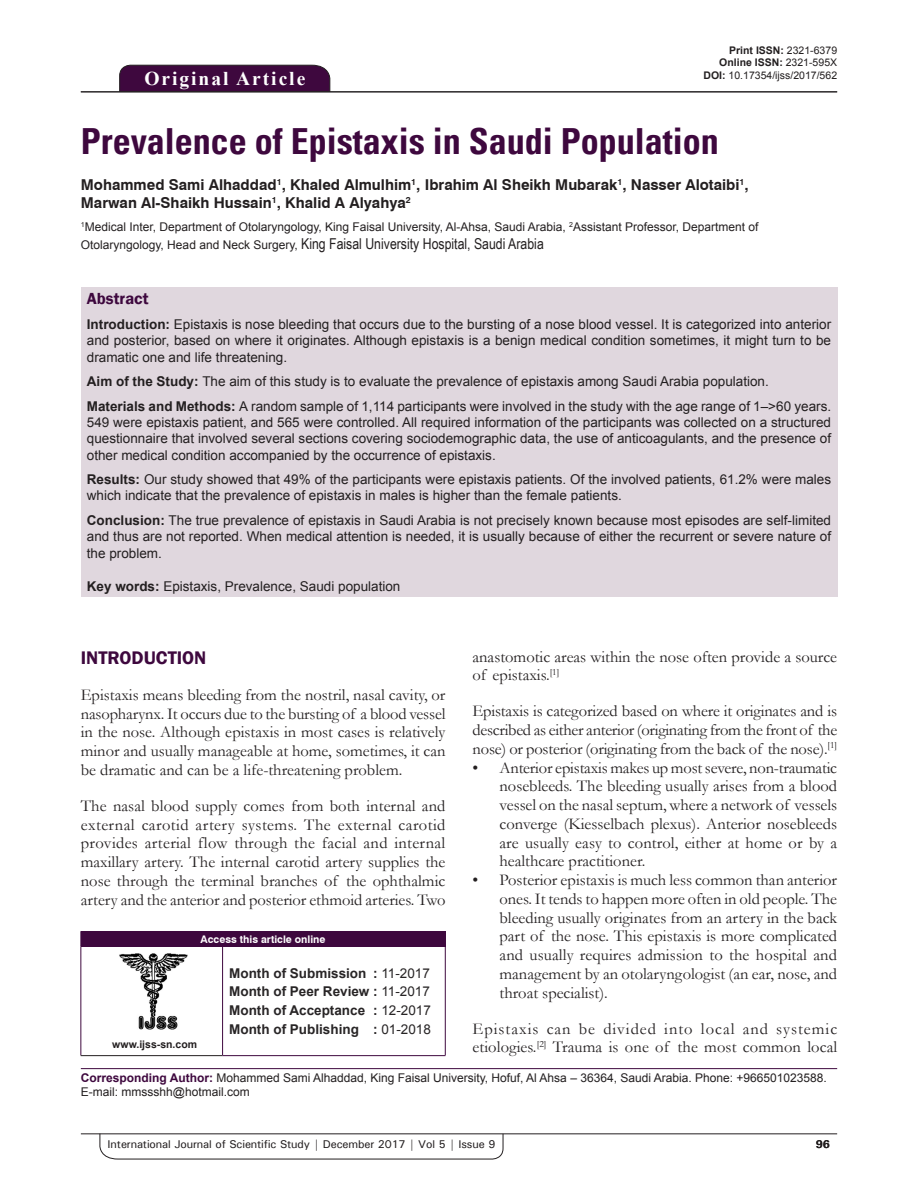
<style>
.page{position:relative;width:918px;height:1188px;background:#fff}
.page>*{position:absolute;margin:0;border:0;box-sizing:border-box;transform-origin:0 0}
.AT{font:700 condensed 36px "Univers";color:#3e083e}
.AH{font:700 19.5px "Times New Roman";letter-spacing:.1em;color:#fff}
.t1{font:600 18.75px "Franklin Gothic";color:#3e083e}
.TX{font:16.5px/18.8px "Garamond";color:#231f20;text-align:justify}
.LL{font:16.5px/18.8px "Garamond";color:#231f20;text-align:justify}
.L{font:16.5px/18.8px "Garamond";color:#231f20;text-align:justify}
.TX_No_After_Space{font:16.5px/18.8px "Garamond";letter-spacing:-.01em;color:#231f20;text-align:justify}
.TX-2{font:16.5px/18.8px "Garamond";letter-spacing:.05em;color:#231f20}
.ABSH{font:600 16.5px "Franklin Gothic";color:#3e083e}
.AU{font:700 15px/18px "Swiss 721 BT";color:#231f20}
.AFF{font:15px "Arial Narrow";color:#231f20}
.ABS{font:13.5px/16.2px "Arial";color:#231f20;text-align:justify}
.HIS{font:700 13.5px/18.8px "Arial";color:#282526;text-align:justify}
.KWD{font:13.5px "Arial";color:#231f20}
.ADD{font:12px/14.4px "Arial";color:#231f20}
.AFF-2{font:12px "Arial";color:#231f20}
.RF{font:500 11.25px "Univers";letter-spacing:-.01em;color:#231f20}
.t2{font:700 11.25px "Univers";color:#231f20}
.DOI{font:700 10.5px "Arial";color:#231f20}
.DOI-2{font:10.5px "Arial";color:#231f20}
.AAO{font:700 10.5px "Swiss 721 BT";color:#fff}
.Web{font:700 10.5px "Arial";color:#231f20}
.s1{font-weight:400}
.s2{font-weight:700}
.s3{font-family:"Arial";font-size:12px}
.s4{font-weight:700;color:#3e083e}
</style>
<div class="page">
<hr style="left:81px;top:1134px;width:756px;height:1px;background:#231f20">
<svg style="left:100px;top:1133px;width:403px;height:26px"></svg>
<div style="left:119px;top:65px;width:211px;height:26px;background:#3e083e"></div>
<hr style="left:81px;top:91px;width:756px;height:1px;background:#231f20">
<div style="left:81px;top:287px;width:756px;height:310px;background:#e0d7de"></div>
<img style="left:119px;top:953px;width:69px;height:76px">
<div style="left:81px;top:931px;width:364px;height:15px;background:#3e083e"></div>
<svg style="left:445px;top:931px;width:1px;height:15px"></svg>
<hr style="left:81px;top:946px;width:142px;height:1px;background:#3e083e">
<hr style="left:81px;top:947px;width:1px;height:108px;background:#3e083e">
<hr style="left:81px;top:1055px;width:142px;height:1px;background:#231f20">
<hr style="left:223px;top:946px;width:222px;height:1px;background:#3e083e">
<hr style="left:222px;top:947px;width:1px;height:108px;background:#3e083e">
<hr style="left:445px;top:947px;width:1px;height:108px;background:#3e083e">
<hr style="left:223px;top:1055px;width:222px;height:1px;background:#3e083e">
<hr style="left:81px;top:1068px;width:756px;height:1px;background:#3e083e">
<p class="AH" style="left:144px;top:64px;width:162px">Original Article</p>
<p class="DOI" style="left:729px;top:42px;width:109px">Print ISSN: <span class="s1">2321-6379</span></p>
<p class="DOI" style="left:719px;top:55px;width:119px">Online ISSN: <span class="s1">2321-595X</span></p>
<p class="DOI-2" style="left:704px;top:68px;width:135px"><span class="s2">DOI:</span> 10.17354/ijss/2017/562</p>
<p class="AT" style="left:81px;top:119px;width:640px">Prevalence of Epistaxis in Saudi Population</p>
<p class="AU" style="left:81px;top:176px;width:669px">Mohammed Sami Alhaddad<sup>1</sup>, Khaled Almulhim<sup>1</sup>, Ibrahim Al Sheikh Mubarak<sup>1</sup>, Nasser Alotaibi<sup>1</sup>,<br>Marwan Al‑Shaikh Hussain<sup>1</sup>, Khalid A Alyahya<sup>2</sup></p>
<p class="AFF-2" style="left:81px;top:219px;width:679px"><sup>1</sup>Medical Inter, Department of Otolaryngology, King Faisal University, Al-Ahsa, Saudi Arabia, <sup>2</sup>Assistant Professor, Department of</p>
<p class="AFF" style="left:81px;top:233px;width:465px"><span class="s3">Otolaryngology, Head and Neck Surgery,</span> King Faisal University Hospital, Saudi Arabia</p>
<p class="ABSH" style="left:87px;top:289px;width:63px">Abstract</p>
<p class="ABS" style="left:87px;top:316px;width:746px"><span class="s2">Introduction:</span> Epistaxis is nose bleeding that occurs due to the bursting of a nose blood vessel. It is categorized into anterior and posterior, based on where it originates. Although epistaxis is a benign medical condition sometimes, it might turn to be dramatic one and life threatening.</p>
<p class="ABS" style="left:87px;top:373px;width:684px"><span class="s2">Aim of the Study:</span> The aim of this study is to evaluate the prevalence of epistaxis among Saudi Arabia population.</p>
<p class="ABS" style="left:87px;top:398px;width:746px"><span class="s2">Materials and Methods:</span> A random sample of 1,114 participants were involved in the study with the age range of 1–&gt;60 years.<br>549 were epistaxis patient, and 565 were controlled. All required information of the participants was collected on a structured questionnaire that involved several sections covering sociodemographic data, the use of anticoagulants, and the presence of other medical condition accompanied by the occurrence of epistaxis.</p>
<p class="ABS" style="left:87px;top:471px;width:746px"><span class="s2">Results:</span> Our study showed that 49% of the participants were epistaxis patients. Of the involved patients, 61.2% were males which indicate that the prevalence of epistaxis in males is higher than the female patients.</p>
<p class="ABS" style="left:87px;top:512px;width:746px"><span class="s2">Conclusion:</span> The true prevalence of epistaxis in Saudi Arabia is not precisely known because most episodes are self-limited and thus are not reported. When medical attention is needed, it is usually because of either the recurrent or severe nature of the problem.</p>
<p class="KWD" style="left:87px;top:577px;width:315px"><span class="s2">Key words:</span> Epistaxis, Prevalence, Saudi population</p>
<p class="TX" style="left:473px;top:647px;width:366px">anastomotic areas within the nose often provide a source of epistaxis.<sup>[1]</sup></p>
<p class="TX_No_After_Space" style="left:473px;top:701px;width:366px">Epistaxis is categorized based on where it originates and is described as either anterior (originating from the front of the nose) or posterior (originating from the back of the nose).<sup>[1]</sup></p>
<p class="L" style="left:500px;top:758px;width:339px;text-indent:-27px">• Anterior epistaxis makes up most severe, non-traumatic nosebleeds. The bleeding usually arises from a blood vessel on the nasal septum, where a network of vessels converge (Kiesselbach plexus). Anterior nosebleeds are usually easy to control, either at home or by a healthcare practitioner.</p>
<p class="LL" style="left:500px;top:870px;width:339px;text-indent:-27px">• Posterior epistaxis is much less common than anterior ones. It tends to happen more often in old people. The bleeding usually originates from an artery in the back part of the nose. This epistaxis is more complicated and usually requires admission to the hospital and management by an otolaryngologist (an ear, nose, and throat specialist).</p>
<p class="TX-2" style="left:473px;top:1019px;width:366px">Epistaxis can be divided into local and systemic etiologies.<sup>[2]</sup> Trauma is one of the most common local</p>
<h1 class="t1" style="left:81px;top:646px;width:127px">INTRODUCTION</h1>
<p class="TX" style="left:81px;top:685px;width:366px">Epistaxis means bleeding from the nostril, nasal cavity, or nasopharynx. It occurs due to the bursting of a blood vessel in the nose. Although epistaxis in most cases is relatively minor and usually manageable at home, sometimes, it can be dramatic and can be a life-threatening problem.</p>
<p class="TX" style="left:81px;top:796px;width:366px">The nasal blood supply comes from both internal and external carotid artery systems. The external carotid provides arterial flow through the facial and internal maxillary artery. The internal carotid artery supplies the nose through the terminal branches of the ophthalmic artery and the anterior and posterior ethmoid arteries. Two</p>
<p class="AAO" style="left:201px;top:933px;width:126px">Access this article online</p>
<p class="HIS" style="left:229px;top:964px;width:203px">Month of Submission : <span class="s1">11-2017<br></span>Month of Peer Review : <span class="s1">11-2017<br></span>Month of Acceptance : <span class="s1">12-2017<br></span>Month of Publishing : <span class="s1">01-2018</span></p>
<p class="ADD" style="left:81px;top:1070px;width:748px"><span class="s4">Corresponding Author:</span> Mohammed Sami Alhaddad, King Faisal University, Hofuf, Al Ahsa – 36364, Saudi Arabia. Phone: +966501023588.<br>E-mail: mmssshh@hotmail.com</p>
<p class="Web" style="left:112px;top:1037px;width:86px">www.ijss-sn.com</p>
<p class="RF" style="left:108px;top:1137px;width:389px">International Journal of Scientific Study | December 2017 | Vol 5 | Issue 9</p>
<p class="t2" style="left:816px;top:1137px;width:16px">96</p>
</div>
